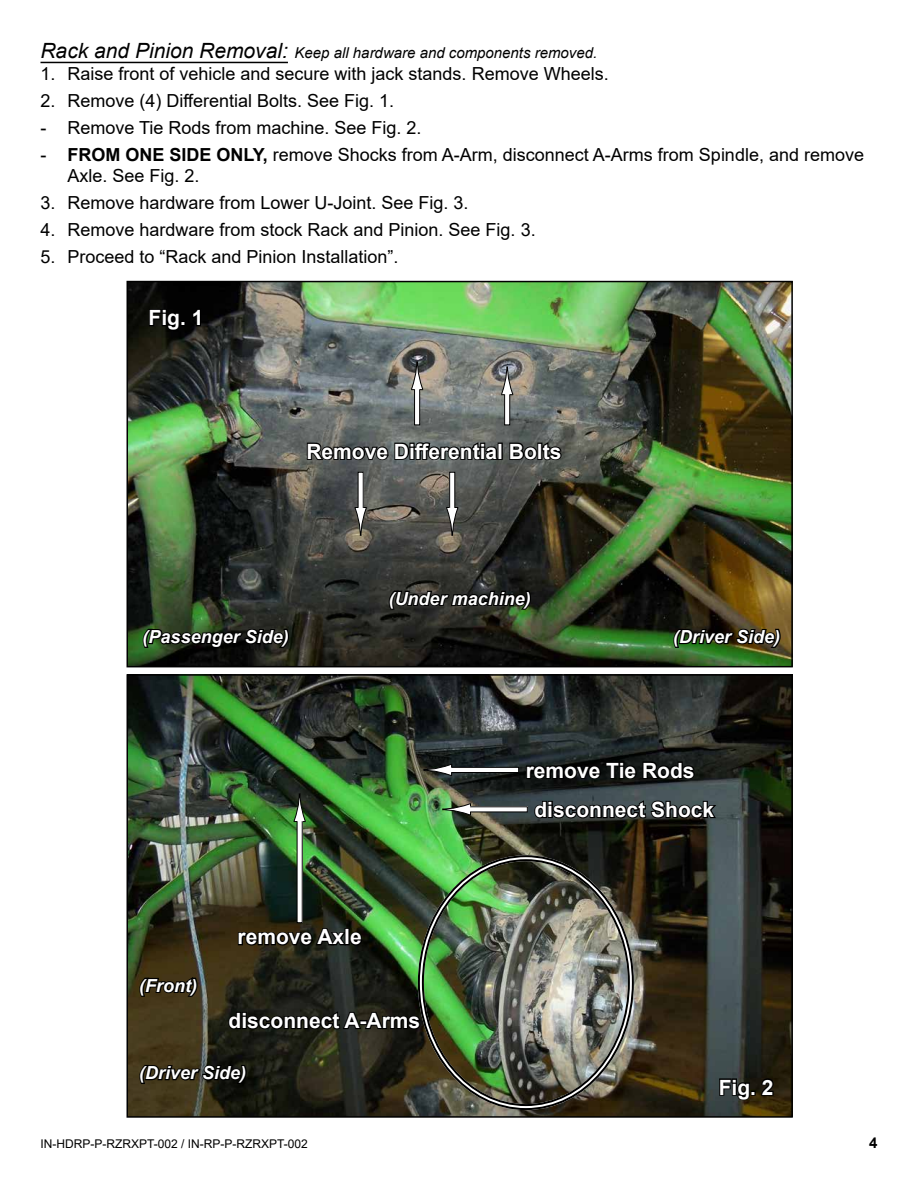
<style>
.page{position:relative;width:918px;height:1188px;background:#fff}
.page>*{position:absolute;margin:0;border:0;box-sizing:border-box;transform-origin:0 0}
.t1{font:700 21px "Arial";color:#fff}
.t2{font:18px/21.6px "Arial";color:#000}
.t3{font:italic 700 18px "Arial";color:#fff}
.t4{font:italic 15px "Arial";color:#000}
.t5{font:700 15px "Arial";color:#000}
.t6{font:12px "Arial";color:#000}
.s1{font-size:21px}
.s2{font-weight:700}
</style>
<div class="page">
<hr style="left:40px;top:62px;width:248px;height:1px;background:#000">
<img style="left:130px;top:284px;width:660px;height:380px">
<div style="left:127px;top:281px;width:666px;height:386px;border:2px solid #000"></div>
<svg style="left:306px;top:428px;width:194px;height:35px;background:#474b49"></svg>
<div style="left:498px;top:443px;width:5px;height:17px;border:2px solid #000"></div>
<svg style="left:508px;top:428px;width:55px;height:34px;background:#3c403e"></svg>
<div style="left:415px;top:389px;width:5px;height:36px;background:#fff"></div>
<div style="left:414px;top:389px;width:6px;height:36px;border:1px solid #000"></div>
<svg style="left:411px;top:362px;width:13px;height:28px"></svg>
<div style="left:450px;top:472px;width:5px;height:36px;background:#fff"></div>
<div style="left:449px;top:472px;width:6px;height:36px;border:1px solid #000"></div>
<svg style="left:446px;top:507px;width:13px;height:29px"></svg>
<div style="left:358px;top:472px;width:5px;height:36px;background:#fff"></div>
<svg style="left:354px;top:507px;width:13px;height:29px"></svg>
<div style="left:505px;top:394px;width:5px;height:31px;background:#fff"></div>
<div style="left:504px;top:394px;width:6px;height:31px;border:1px solid #000"></div>
<svg style="left:501px;top:367px;width:13px;height:28px"></svg>
<svg style="left:141px;top:627px;width:150px;height:23px;background:#12190e"></svg>
<svg style="left:672px;top:627px;width:110px;height:22px;background:#1e240d"></svg>
<svg style="left:148px;top:308px;width:54px;height:24px"></svg>
<svg style="left:387px;top:589px;width:146px;height:22px;background:#191b17"></svg>
<img style="left:130px;top:677px;width:660px;height:438px">
<div style="left:127px;top:674px;width:666px;height:444px;border:2px solid #000"></div>
<svg style="left:138px;top:1063px;width:110px;height:22px;background:#1b180e"></svg>
<div style="left:297px;top:821px;width:5px;height:102px;background:#fff"></div>
<svg style="left:293px;top:794px;width:13px;height:28px"></svg>
<svg style="left:237px;top:926px;width:127px;height:22px;background:#18160c"></svg>
<svg style="left:227px;top:997px;width:195px;height:34px;background:#161711"></svg>
<svg style="left:138px;top:975px;width:61px;height:23px"></svg>
<div style="left:470px;top:807px;width:57px;height:5px;background:#fff"></div>
<svg style="left:442px;top:803px;width:29px;height:13px"></svg>
<svg style="left:718px;top:1077px;width:57px;height:25px"></svg>
<svg style="left:525px;top:760px;width:194px;height:60px;background:#202627"></svg>
<div style="left:451px;top:767px;width:68px;height:6px;background:#fff"></div>
<div style="left:451px;top:767px;width:68px;height:6px;border:1px solid #000"></div>
<svg style="left:423px;top:763px;width:29px;height:14px"></svg>
<p class="t4" style="left:40px;top:43px;width:558px"><span class="s1">Rack and Pinion Removal:</span> Keep all hardware and components removed.</p>
<p class="t2" style="left:40px;top:62px;width:570px">1. Raise front of vehicle and secure with jack stands. Remove Wheels.</p>
<p class="t2" style="left:40px;top:89px;width:355px">2. Remove (4) Differential Bolts. See Fig. 1.</p>
<p class="t2" style="left:40px;top:116px;width:383px">- Remove Tie Rods from machine. See Fig. 2.</p>
<p class="t2" style="left:68px;top:143px;width:798px;text-indent:-27px">- <span class="s2">FROM ONE SIDE ONLY,</span> remove Shocks from A-Arm, disconnect A-Arms from Spindle, and remove<br>Axle. See Fig. 2.</p>
<p class="t2" style="left:40px;top:192px;width:430px">3. Remove hardware from Lower U-Joint. See Fig. 3.</p>
<p class="t2" style="left:40px;top:219px;width:497px">4. Remove hardware from stock Rack and Pinion. See Fig. 3.</p>
<p class="t2" style="left:40px;top:246px;width:360px">5. Proceed to “Rack and Pinion Installation”.</p>
<p class="t1" style="left:149px;top:303px;width:56px">Fig. 1</p>
<p class="t1" style="left:306px;top:437px;width:257px">Remove Differential Bolts</p>
<p class="t3" style="left:389px;top:586px;width:144px">(Under machine)</p>
<p class="t3" style="left:143px;top:625px;width:148px">(Passenger Side)</p>
<p class="t3" style="left:673px;top:625px;width:109px">(Driver Side)</p>
<p class="t1" style="left:526px;top:755px;width:170px">remove Tie Rods</p>
<p class="t3" style="left:139px;top:974px;width:59px">(Front)</p>
<p class="t1" style="left:238px;top:922px;width:126px">remove Axle</p>
<p class="t1" style="left:229px;top:1006px;width:193px">disconnect A-Arms</p>
<p class="t3" style="left:139px;top:1061px;width:109px">(Driver Side)</p>
<p class="t1" style="left:534px;top:795px;width:181px">disconnect Shock</p>
<p class="t1" style="left:719px;top:1072px;width:56px">Fig. 2</p>
<p class="t6" style="left:40px;top:1135px;width:269px">IN-HDRP-P-RZRXPT-002 / IN-RP-P-RZRXPT-002</p>
<p class="t5" style="left:869px;top:1132px;width:10px">4</p>
</div>
